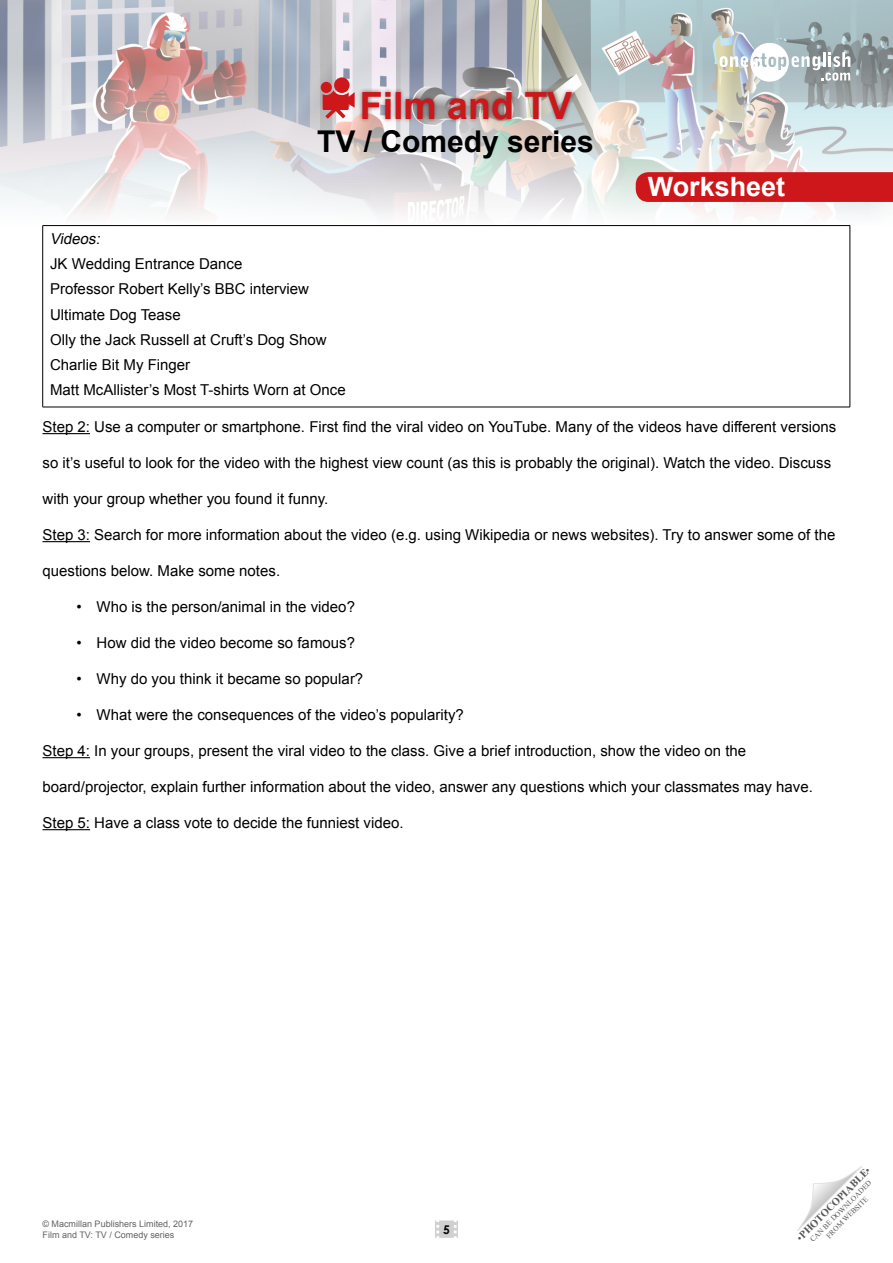
<style>
.page{position:relative;width:893px;height:1263px;background:#fff}
.page>*{position:absolute;margin:0;border:0;box-sizing:border-box;transform-origin:0 0}
.t1{font:700 37.5px "Arial";color:#cd171a}
.t2{font:700 30px "Arial";color:#000}
.t3{font:700 27px "Arial";color:#fff}
._9_5pt_BodyText{font:15px "Arial";color:#000}
.copy{font:15px "Arial";color:#000}
.copy-2{font:italic 15px "Arial";color:#000}
.t4{font:700 12px "Century Gothic";color:#020203}
.t5{font:700 10.5px "Times New Roman";color:#575756}
.t6{font:9px/10.8px "Arial";color:#646363}
.t7{font:7.5px/9px "Times New Roman";color:#575756;text-align:center}
.s1{font-weight:400}
</style>
<div class="page">
<img style="left:0;top:0;width:893px;height:281px">
<svg style="left:636px;top:172px;width:257px;height:30px;background:#cd1a1d"></svg>
<svg style="left:720px;top:43px;width:130px;height:39px"></svg>
<div style="left:358px;top:88px;width:219px;height:36px;background:#000;opacity:.5"></div>
<div style="left:334px;top:77px;width:16px;height:16px;background:#cd171a;border-radius:50%"></div>
<div style="left:321px;top:82px;width:11px;height:11px;background:#cd171a;border-radius:50%"></div>
<svg style="left:323px;top:90px;width:32px;height:29px"></svg>
<hr style="left:43px;top:433px;width:47px;height:1px;background:#000">
<hr style="left:43px;top:541px;width:47px;height:1px;background:#000">
<hr style="left:43px;top:757px;width:47px;height:1px;background:#000">
<hr style="left:43px;top:829px;width:47px;height:1px;background:#000">
<hr style="left:42px;top:226px;width:1px;height:181px;background:#000">
<hr style="left:43px;top:225px;width:807px;height:1px;background:#000">
<hr style="left:850px;top:226px;width:1px;height:181px;background:#000">
<hr style="left:43px;top:407px;width:807px;height:1px;background:#000">
<svg style="left:435px;top:1220px;width:23px;height:18px"></svg>
<svg style="left:797px;top:1166px;width:65px;height:65px"></svg>
<h1 class="t1" style="left:360px;top:81px;width:214px">Film and TV</h1>
<h2 class="t2" style="left:317px;top:121px;width:278px">TV / Comedy series</h2>
<h3 class="t3" style="left:648px;top:169px;width:139px">Worksheet</h3>
<p class="copy-2" style="left:50px;top:229px;width:55px">Videos:</p>
<p class="copy" style="left:50px;top:254px;width:194px">JK Wedding Entrance Dance</p>
<p class="copy" style="left:50px;top:279px;width:260px">Professor Robert Kelly’s BBC interview</p>
<p class="copy" style="left:50px;top:305px;width:132px">Ultimate Dog Tease</p>
<p class="copy" style="left:50px;top:330px;width:278px">Olly the Jack Russell at Cruft’s Dog Show</p>
<p class="copy" style="left:50px;top:355px;width:142px">Charlie Bit My Finger</p>
<p class="copy" style="left:50px;top:380px;width:297px">Matt McAllister’s Most T-shirts Worn at Once</p>
<p class="_9_5pt_BodyText" style="left:43px;top:417px;width:795px">Step 2: Use a computer or smartphone. First find the viral video on YouTube. Many of the videos have different versions</p>
<p class="_9_5pt_BodyText" style="left:43px;top:453px;width:790px">so it’s useful to look for the video with the highest view count (as this is probably the original). Watch the video. Discuss</p>
<p class="_9_5pt_BodyText" style="left:43px;top:489px;width:287px">with your group whether you found it funny.</p>
<p class="_9_5pt_BodyText" style="left:43px;top:525px;width:794px">Step 3: Search for more information about the video (e.g. using Wikipedia or news websites). Try to answer some of the</p>
<p class="_9_5pt_BodyText" style="left:43px;top:561px;width:239px">questions below. Make some notes.</p>
<p class="_9_5pt_BodyText" style="left:77px;top:597px;width:280px">• Who is the person/animal in the video?</p>
<p class="_9_5pt_BodyText" style="left:77px;top:633px;width:280px">• How did the video become so famous?</p>
<p class="_9_5pt_BodyText" style="left:77px;top:669px;width:288px">• Why do you think it became so popular?</p>
<p class="_9_5pt_BodyText" style="left:77px;top:705px;width:389px">• What were the consequences of the video’s popularity?</p>
<p class="_9_5pt_BodyText" style="left:43px;top:741px;width:705px">Step 4: In your groups, present the viral video to the class. Give a brief introduction, show the video on the</p>
<p class="_9_5pt_BodyText" style="left:43px;top:777px;width:772px">board/projector, explain further information about the video, answer any questions which your classmates may have.</p>
<p class="_9_5pt_BodyText" style="left:43px;top:813px;width:363px">Step 5: Have a class vote to decide the funniest video.</p>
<p class="t6" style="left:43px;top:1218px;width:152px">© Macmillan Publishers Limited, 2017<br>Film and TV: TV / Comedy series</p>
<p class="t4" style="left:443px;top:1220px;width:8px">5</p>
<p class="t5" style="left:793px;top:1234px;width:101px;rotate:-45deg"><span class="s1">•</span>PHOTOCOPIABLE<span class="s1">•</span></p>
<p class="t7" style="left:808px;top:1237px;width:85px;rotate:-45deg">CAN BE DOWNLOADED<br>FROM WEBSITE</p>
</div>
